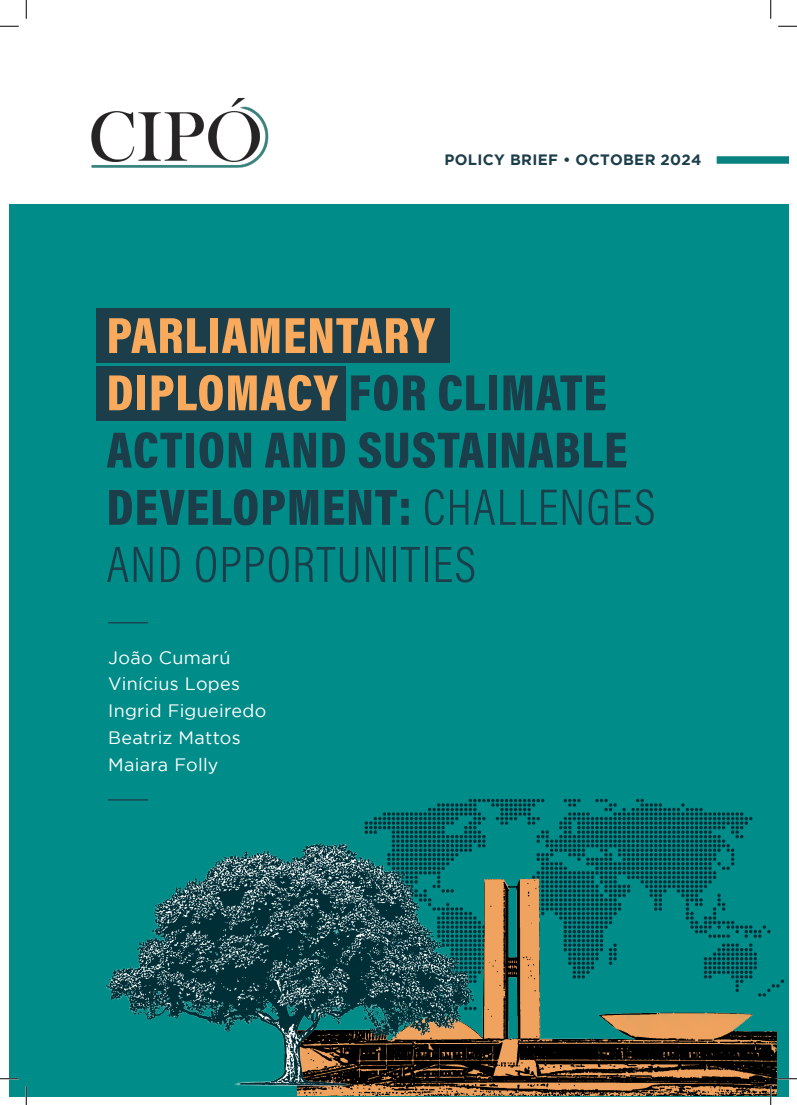
<style>
.page{position:relative;width:797px;height:1105px;background:#fff}
.page>*{position:absolute;margin:0;border:0;box-sizing:border-box;transform-origin:0 0}
.t1{font:900 51.5px/57.2px "Acumin Pro Cond";letter-spacing:.02em;color:#1c3d4a}
.t2{font:18px "Gotham";letter-spacing:.015em;color:#fff}
.t3{font:700 15px "Gotham";letter-spacing:.02em;color:#1c3d4a}
.s1{color:#f9aa5c}
.s2{font-weight:300}
</style>
<div class="page">
<div style="left:9px;top:204px;width:779px;height:892px;background:#008c88"></div>
<div style="left:96px;top:309px;width:354px;height:54px;background:#1c3d4a"></div>
<div style="left:96px;top:366px;width:250px;height:55px;background:#1c3d4a"></div>
<hr style="left:108px;top:622px;width:40px;height:1px;background:#1c3d4a">
<hr style="left:108px;top:799px;width:40px;height:1px;background:#1c3d4a">
<div style="left:716px;top:156px;width:72px;height:8px;background:#0a8282"></div>
<img style="left:91px;top:97px;width:177px;height:71px">
<svg style="left:364px;top:799px;width:420px;height:189px"></svg>
<img style="left:297px;top:878px;width:479px;height:217px">
<img style="left:105px;top:843px;width:369px;height:244px">
<svg style="left:0;top:25px;width:19px;height:2px"></svg>
<svg style="left:778px;top:25px;width:19px;height:2px"></svg>
<svg style="left:0;top:1078px;width:19px;height:1px"></svg>
<svg style="left:778px;top:1078px;width:19px;height:1px"></svg>
<svg style="left:25px;top:0;width:2px;height:19px"></svg>
<svg style="left:25px;top:1086px;width:2px;height:19px"></svg>
<svg style="left:770px;top:0;width:1px;height:19px"></svg>
<svg style="left:770px;top:1086px;width:1px;height:19px"></svg>
<p class="t3" style="left:444px;top:151px;width:258px">POLICY BRIEF • OCTOBER 2024</p>
<p class="t1" style="left:107px;top:305px;width:550px"><span class="s1">PARLIAMENTARY<br>DIPLOMACY</span> FOR CLIMATE<br>ACTION AND SUSTAINABLE<br>DEVELOPMENT: <span class="s2">CHALLENGES<br>AND OPPORTUNITIES</span></p>
<p class="t2" style="left:108px;top:647px;width:124px">João Cumarú</p>
<p class="t2" style="left:108px;top:674px;width:133px">Vinícius Lopes</p>
<p class="t2" style="left:108px;top:701px;width:160px">Ingrid Figueiredo</p>
<p class="t2" style="left:108px;top:728px;width:134px">Beatriz Mattos</p>
<p class="t2" style="left:108px;top:755px;width:112px">Maiara Folly</p>
</div>
